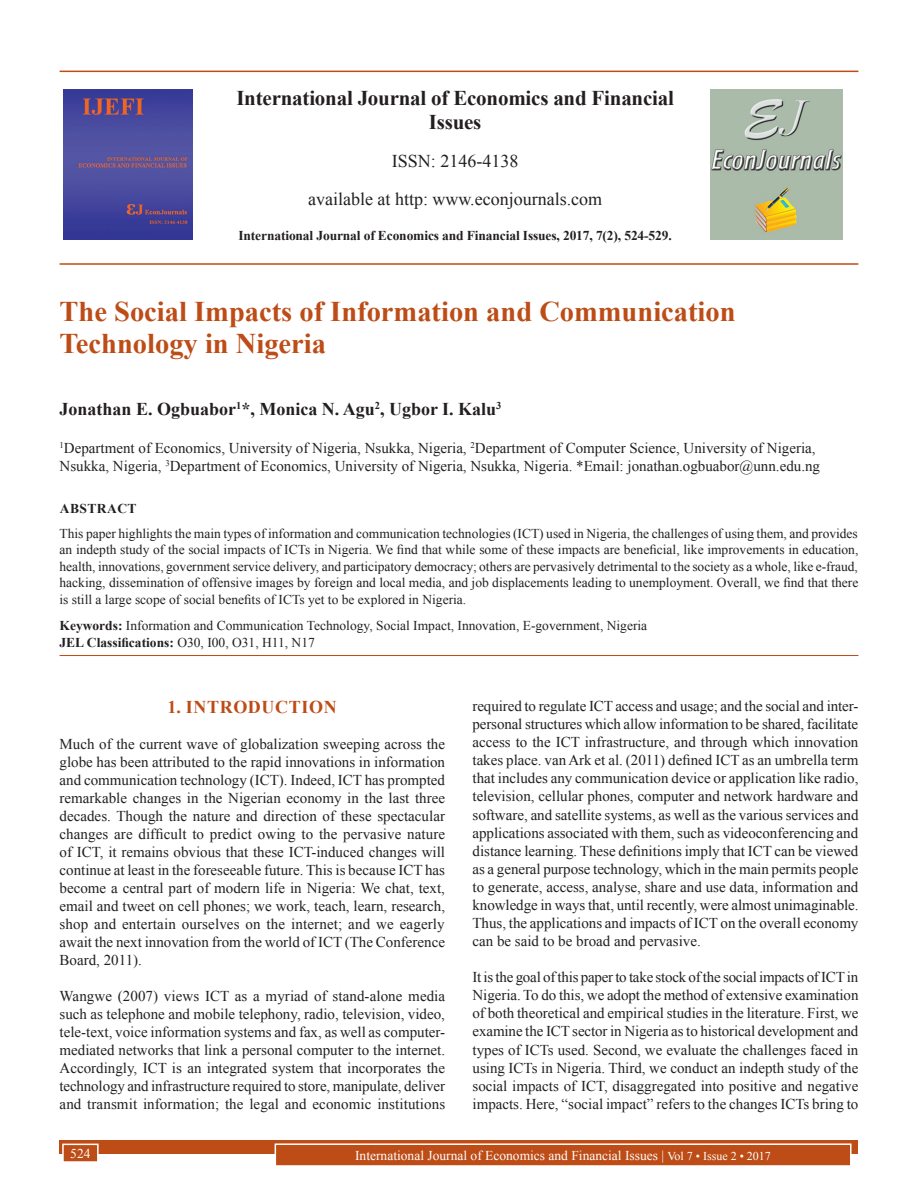
<style>
.page{position:relative;width:918px;height:1188px;background:#fff}
.page>*{position:absolute;margin:0;border:0;box-sizing:border-box;transform-origin:0 0}
.AT{font:700 28.5px/31.5px "Times New Roman";color:#bd4c16}
.Issue_details{font:700 21px/24px "Times New Roman";letter-spacing:-.01em;color:#231f20;text-align:center}
.Issue_details-2{font:18px "Times New Roman";color:#231f20}
.AU{font:700 18px "Times New Roman";color:#231f20}
.t1{font:700 18px "Times New Roman";letter-spacing:.035em;color:#bd4c16}
.TX{font:15px/18.1px "Times New Roman";color:#231f20;text-align:justify}
.AFF{font:15px/18px "Times New Roman";color:#231f20}
.ABS{font:13.5px/16.5px "Times New Roman";color:#231f20;text-align:justify}
.KWD{font:13.5px/16.2px "Times New Roman";color:#231f20}
.Folio{font:13.5px "Times New Roman";color:#fff}
.Issue_details-3{font:700 13.5px "Times New Roman";letter-spacing:-.01em;color:#231f20}
.ABSH{font:700 13.5px "Times New Roman";letter-spacing:.035em;color:#231f20}
.s1{font-weight:700}
.s2{font-size:12px}
</style>
<div class="page">
<hr style="left:60px;top:71px;width:798px;height:1px;background:#bd4c16">
<hr style="left:60px;top:263px;width:798px;height:2px;background:#bd4c16">
<img style="left:64px;top:89px;width:129px;height:151px">
<img style="left:711px;top:89px;width:132px;height:150px">
<div style="left:60px;top:1140px;width:798px;height:13px;background:#bd4c16"></div>
<div style="left:275px;top:1144px;width:576px;height:22px;background:#bd4c16"></div>
<div style="left:275px;top:1143px;width:577px;height:24px;border:2px solid #fff"></div>
<div style="left:63px;top:1144px;width:35px;height:18px;background:#bd4c16"></div>
<div style="left:62px;top:1144px;width:37px;height:19px;border:2px solid #fff"></div>
<hr style="left:60px;top:655px;width:798px;height:1px;background:#bd4c16">
<p class="Issue_details" style="left:236px;top:85px;width:439px">International Journal of Economics and Financial<br>Issues</p>
<p class="Issue_details-2" style="left:392px;top:149px;width:128px">ISSN: 2146-4138</p>
<p class="Issue_details-2" style="left:308px;top:187px;width:296px">available at http: www.econjournals.com</p>
<p class="Issue_details-3" style="left:238px;top:226px;width:435px">International Journal of Economics and Financial Issues, 2017, 7(2), 524-529.</p>
<p class="AT" style="left:60px;top:295px;width:678px">The Social Impacts of Information and Communication<br>Technology in Nigeria</p>
<p class="AU" style="left:60px;top:396px;width:443px">Jonathan E. Ogbuabor<sup>1</sup>*, Monica N. Agu<sup>2</sup>, Ugbor I. Kalu<sup>3</sup></p>
<p class="AFF" style="left:60px;top:438px;width:762px"><sup>1</sup>Department of Economics, University of Nigeria, Nsukka, Nigeria, <sup>2</sup>Department of Computer Science, University of Nigeria,<br>Nsukka, Nigeria, <sup>3</sup>Department of Economics, University of Nigeria, Nsukka, Nigeria. *Email: jonathan.ogbuabor@unn.edu.ng</p>
<p class="ABSH" style="left:60px;top:498px;width:78px">ABSTRACT</p>
<p class="ABS" style="left:60px;top:525px;width:800px">This paper highlights the main types of information and communication technologies (ICT) used in Nigeria, the challenges of using them, and provides an indepth study of the social impacts of ICTs in Nigeria. We find that while some of these impacts are beneficial, like improvements in education, health, innovations, government service delivery, and participatory democracy; others are pervasively detrimental to the society as a whole, like e-fraud, hacking, dissemination of offensive images by foreign and local media, and job displacements leading to unemployment. Overall, we find that there is still a large scope of social benefits of ICTs yet to be explored in Nigeria.</p>
<p class="KWD" style="left:60px;top:618px;width:589px"><span class="s1">Keywords:</span> Information and Communication Technology, Social Impact, Innovation, E-government, Nigeria<br><span class="s1">JEL Classifications:</span> O30, I00, O31, H11, N17</p>
<h1 class="t1" style="left:168px;top:694px;width:171px">1. INTRODUCTION</h1>
<p class="TX" style="left:60px;top:735px;width:387px">Much of the current wave of globalization sweeping across the globe has been attributed to the rapid innovations in information and communication technology (ICT). Indeed, ICT has prompted remarkable changes in the Nigerian economy in the last three decades. Though the nature and direction of these spectacular changes are difficult to predict owing to the pervasive nature of ICT, it remains obvious that these ICT-induced changes will continue at least in the foreseeable future. This is because ICT has become a central part of modern life in Nigeria: We chat, text, email and tweet on cell phones; we work, teach, learn, research, shop and entertain ourselves on the internet; and we eagerly await the next innovation from the world of ICT (The Conference Board, 2011).</p>
<p class="TX" style="left:60px;top:987px;width:387px">Wangwe (2007) views ICT as a myriad of stand-alone media such as telephone and mobile telephony, radio, television, video, tele-text, voice information systems and fax, as well as computer&shy;mediated networks that link a personal computer to the internet.<br>Accordingly, ICT is an integrated system that incorporates the technology and infrastructure required to store, manipulate, deliver and transmit information; the legal and economic institutions</p>
<p class="TX" style="left:472px;top:697px;width:388px">required to regulate ICT access and usage; and the social and inter&shy;personal structures which allow information to be shared, facilitate access to the ICT infrastructure, and through which innovation takes place. van Ark et al. (2011) defined ICT as an umbrella term that includes any communication device or application like radio, television, cellular phones, computer and network hardware and software, and satellite systems, as well as the various services and applications associated with them, such as videoconferencing and distance learning. These definitions imply that ICT can be viewed as a general purpose technology, which in the main permits people to generate, access, analyse, share and use data, information and knowledge in ways that, until recently, were almost unimaginable.<br>Thus, the applications and impacts of ICT on the overall economy can be said to be broad and pervasive.</p>
<p class="TX" style="left:472px;top:968px;width:388px">It is the goal of this paper to take stock of the social impacts of ICT in Nigeria. To do this, we adopt the method of extensive examination of both theoretical and empirical studies in the literature. First, we examine the ICT sector in Nigeria as to historical development and types of ICTs used. Second, we evaluate the challenges faced in using ICTs in Nigeria. Third, we conduct an indepth study of the social impacts of ICT, disaggregated into positive and negative impacts. Here, “social impact” refers to the changes ICTs bring to</p>
<p class="Folio" style="left:70px;top:1144px;width:22px">524</p>
<p class="Folio" style="left:355px;top:1146px;width:417px">International Journal of Economics and Financial Issues | <span class="s2">Vol 7 • Issue 2 • 2017</span></p>
</div>
